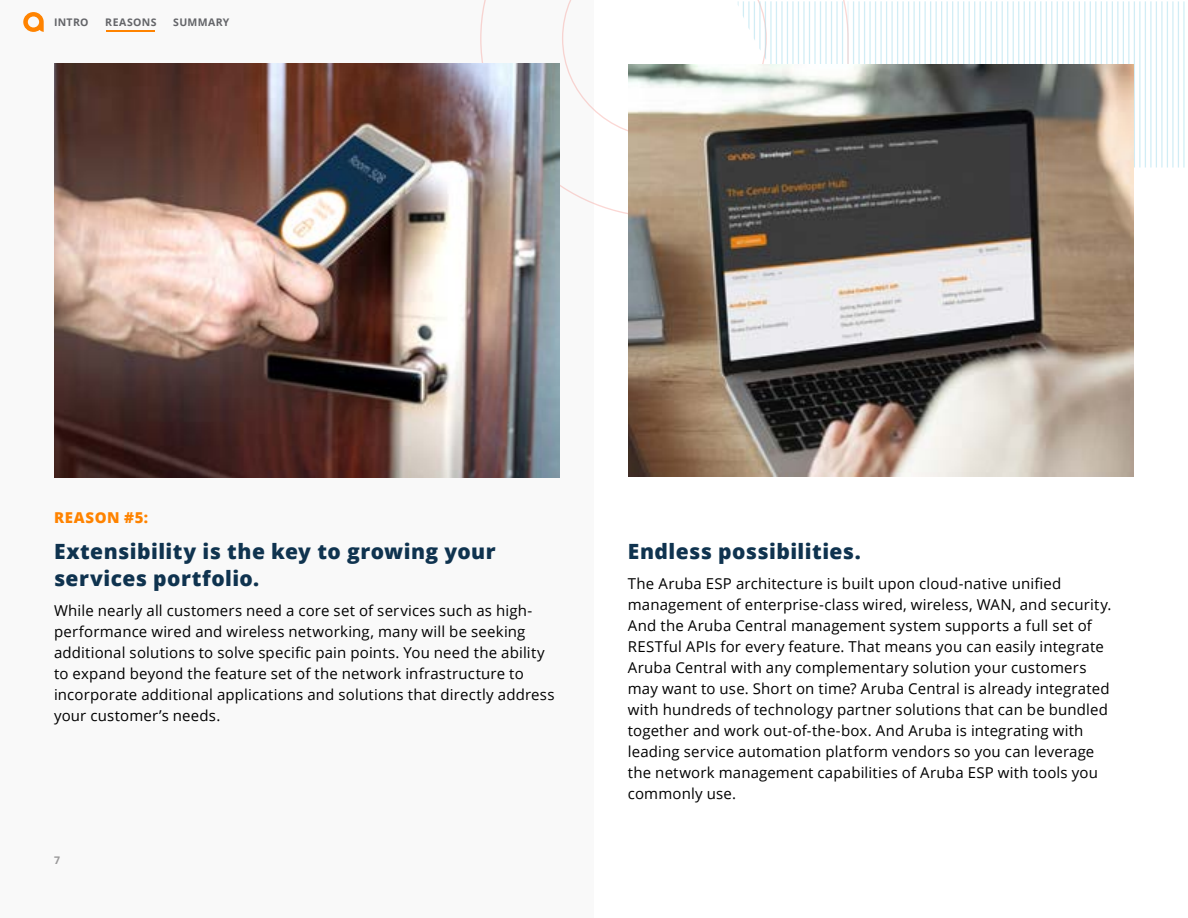
<style>
.page{position:relative;width:1188px;height:918px;background:#fff}
.page>*{position:absolute;margin:0;border:0;box-sizing:border-box;transform-origin:0 0}
.t1{font:800 21px/27px "Open Sans";letter-spacing:.02em;color:#0f334f}
.t2{font:15px/21px "Open Sans";letter-spacing:.01em;color:#000}
.t3{font:800 15px "Open Sans";letter-spacing:.045em;color:#ff8300}
.t4{font:700 10.5px "Open Sans";letter-spacing:.035em;color:#646569}
.t5{font:700 10.5px "Open Sans";color:#999899}
</style>
<div class="page">
<div style="left:0;top:0;width:594px;height:918px;background:#f9f9f9"></div>
<svg style="left:23px;top:12px;width:21px;height:20px"></svg>
<hr style="left:107px;top:30px;width:48px;height:2px;background:#ff8300">
<svg style="left:479px;top:0;width:366px;height:218px"></svg>
<svg style="left:738px;top:1px;width:447px;height:167px"></svg>
<img style="left:54px;top:64px;width:505px;height:413px">
<img style="left:628px;top:64px;width:506px;height:413px">
<p class="t4" style="left:54px;top:15px;width:36px">INTRO</p>
<p class="t4" style="left:105px;top:15px;width:53px">REASONS</p>
<p class="t4" style="left:173px;top:15px;width:58px">SUMMARY</p>
<p class="t3" style="left:54px;top:506px;width:96px">REASON #5:</p>
<h1 class="t1" style="left:54px;top:537px;width:443px">Extensibility is the key to growing your services portfolio.</h1>
<p class="t2" style="left:54px;top:600px;width:502px">While nearly all customers need a core set of services such as high&shy;performance wired and wireless networking, many will be seeking additional solutions to solve specific pain points. You need the ability to expand beyond the feature set of the network infrastructure to incorporate additional applications and solutions that directly address your customer’s needs.</p>
<p class="t5" style="left:54px;top:853px;width:7px">7</p>
<h1 class="t1" style="left:628px;top:537px;width:235px">Endless possibilities.</h1>
<p class="t2" style="left:628px;top:573px;width:485px">The Aruba ESP architecture is built upon cloud-native unified management of enterprise-class wired, wireless, WAN, and security.<br>And the Aruba Central management system supports a full set of RESTful APIs for every feature. That means you can easily integrate Aruba Central with any complementary solution your customers may want to use. Short on time? Aruba Central is already integrated with hundreds of technology partner solutions that can be bundled together and work out-of-the-box. And Aruba is integrating with leading service automation platform vendors so you can leverage the network management capabilities of Aruba ESP with tools you commonly use.</p>
</div>
